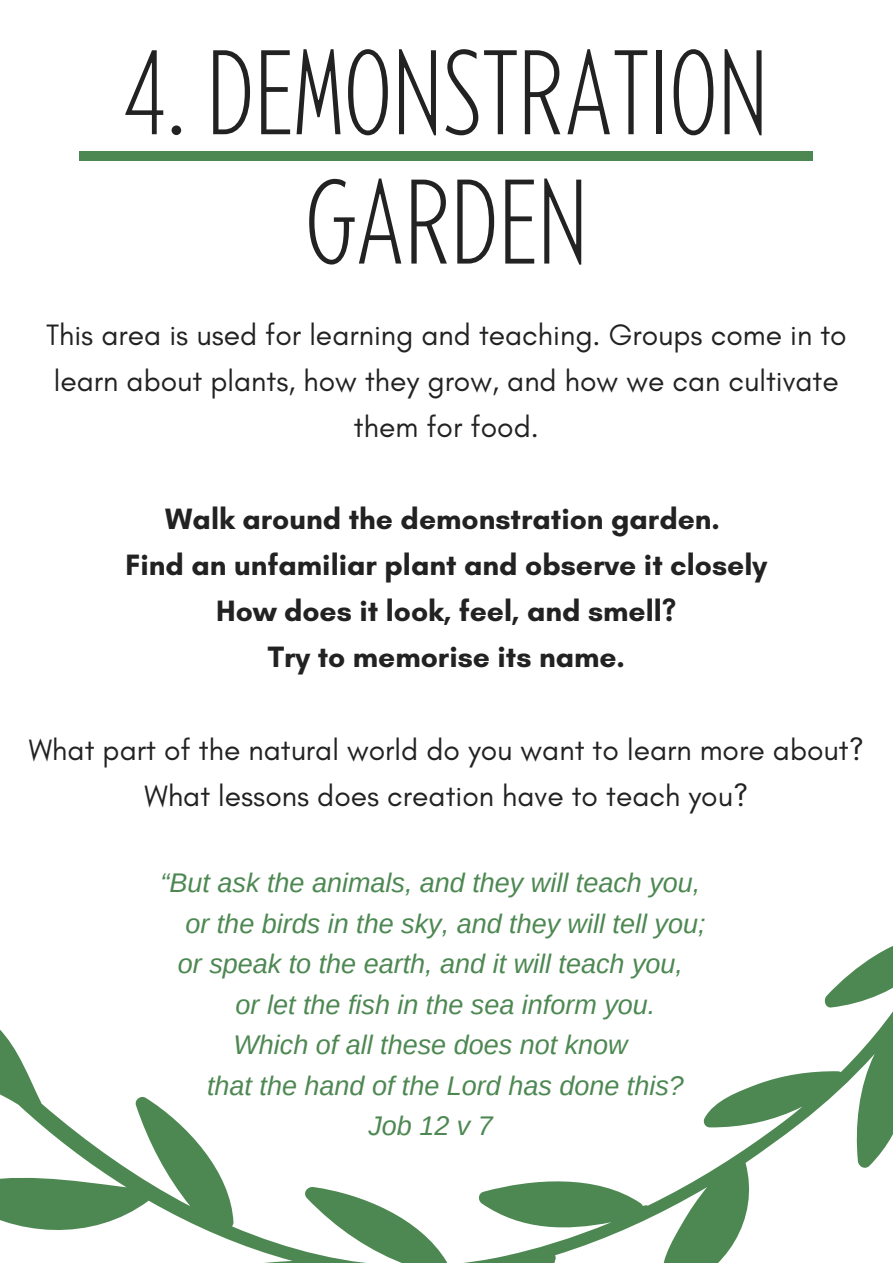
<style>
.page{position:relative;width:893px;height:1264px;background:#fff}
.page>*{position:absolute;margin:0;border:0;box-sizing:border-box;transform-origin:0 0}
.t1{font:200 condensed 119.85px/129.3px "Balgin";color:#222;text-align:center}
.t2{font:30px/46px "Glacial Indifference";color:#222;text-align:center}
.t3{font:700 30px/46px "Glacial Indifference";color:#222;text-align:center}
.t4{font:italic 27px "Arimo";color:#4d8852}
</style>
<div class="page">
<div style="left:79px;top:151px;width:733px;height:9px;background:#4d8852"></div>
<svg style="left:0;top:946px;width:892px;height:316px"></svg>
<h1 class="t1" style="left:124px;top:40px;width:645px">4. DEMONSTRATION<br>GARDEN</h1>
<p class="t2" style="left:46px;top:311px;width:802px">This area is used for learning and teaching. Groups come in to learn about plants, how they grow, and how we can cultivate them for food.</p>
<p class="t3" style="left:125px;top:495px;width:643px">Walk around the demonstration garden.<br>Find an unfamiliar plant and observe it closely How does it look, feel, and smell?<br>Try to memorise its name.</p>
<p class="t2" style="left:29px;top:726px;width:836px">What part of the natural world do you want to learn more about?<br>What lessons does creation have to teach you?</p>
<p class="t4" style="left:161px;top:867px;width:541px">“But ask the animals, and they will teach you,</p>
<p class="t4" style="left:185px;top:908px;width:521px">or the birds in the sky, and they will tell you;</p>
<p class="t4" style="left:178px;top:948px;width:506px">or speak to the earth, and it will teach you,</p>
<p class="t4" style="left:235px;top:989px;width:421px">or let the fish in the sea inform you.</p>
<p class="t4" style="left:233px;top:1029px;width:396px">Which of all these does not know</p>
<p class="t4" style="left:207px;top:1070px;width:478px">that the hand of the Lord has done this?</p>
<p class="t4" style="left:368px;top:1110px;width:126px">Job 12 v 7</p>
</div>
